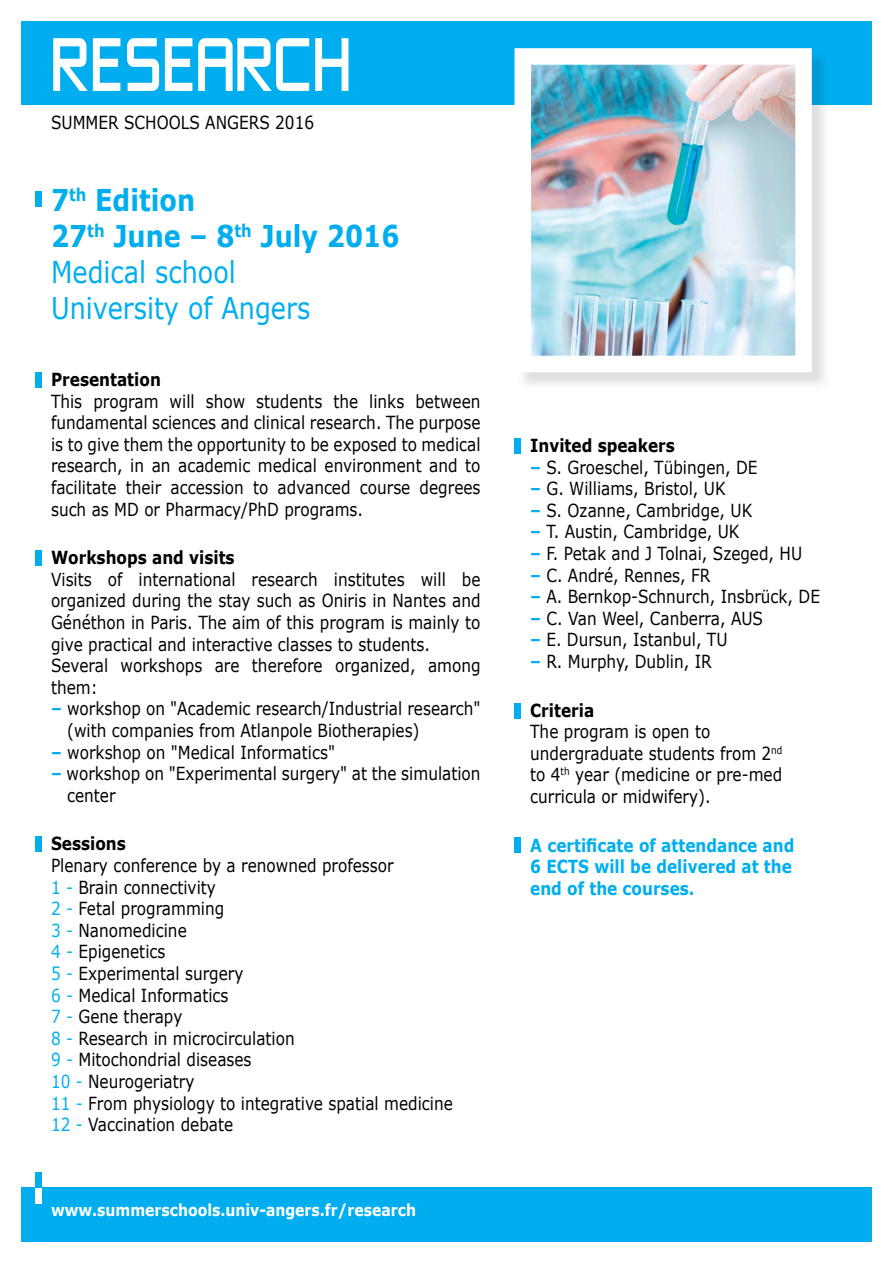
<style>
.page{position:relative;width:893px;height:1263px;background:#fff}
.page>*{position:absolute;margin:0;border:0;box-sizing:border-box;transform-origin:0 0}
.t1{font:69.6px "Zeroes Three Univ Angers";color:#fff;scale:.85 1}
.t2{font:30px/36px "Verdana";color:#00aeef;scale:.85 1}
.t3{font:18px/21.6px "Verdana";color:#000;scale:.85 1}
.t4{font:700 18px/21.6px "Verdana";color:#00aeef;scale:.85 1}
.t5{font:700 18px "Verdana";color:#000;scale:.85 1}
.t6{font:700 16.5px "Verdana";color:#fff;scale:.85 1}
.s1{font-weight:700}
.s2{font-weight:700;color:#00aeef}
.s3{color:#00aeef}
</style>
<div class="page">
<div style="left:21px;top:21px;width:851px;height:84px;background:#00aeef"></div>
<img style="left:531px;top:65px;width:264px;height:290px">
<div style="left:514px;top:48px;width:298px;height:324px;border:16px solid #fff"></div>
<div style="left:35px;top:191px;width:7px;height:16px;background:#00aeef"></div>
<div style="left:21px;top:1188px;width:851px;height:54px;background:#00aeef"></div>
<div style="left:36px;top:372px;width:6px;height:16px;background:#00aeef"></div>
<div style="left:514px;top:438px;width:7px;height:16px;background:#00aeef"></div>
<div style="left:514px;top:703px;width:7px;height:16px;background:#00aeef"></div>
<div style="left:514px;top:837px;width:7px;height:16px;background:#00aeef"></div>
<div style="left:35px;top:550px;width:6px;height:15px;background:#00aeef"></div>
<div style="left:35px;top:836px;width:6px;height:16px;background:#00aeef"></div>
<div style="left:35px;top:1172px;width:6px;height:16px;background:#00aeef"></div>
<div style="left:35px;top:1188px;width:6px;height:15px;background:#fff"></div>
<h1 class="t1" style="left:51px;top:25px;width:355px">RESEARCH</h1>
<p class="t3" style="left:51px;top:111px;width:311px">SUMMER SCHOOLS ANGERS 2016</p>
<h2 class="t2" style="left:51px;top:182px;width:411px"><span class="s1">7</span><sup>th</sup> <span class="s1">Edition<br>27</span><sup>th</sup> <span class="s1">June – 8</span><sup>th</sup> <span class="s1">July 2016<br></span>Medical school<br>University of Angers</h2>
<p class="t5" style="left:51px;top:367px;width:131px">Presentation</p>
<p class="t3" style="left:51px;top:390px;width:507px;text-align:justify">This program will show students the links between fundamental sciences and clinical research. The purpose is to give them the opportunity to be exposed to medical research, in an academic medical environment and to facilitate their accession to advanced course degrees such as MD or Pharmacy/PhD programs.</p>
<p class="t5" style="left:51px;top:545px;width:218px">Workshops and visits</p>
<p class="t3" style="left:51px;top:568px;width:507px">Visits of international research institutes will be organized during the stay such as Oniris in Nantes and Généthon in Paris. The aim of this program is mainly to give practical and interactive classes to students.<br>Several workshops are therefore organized, among them:</p>
<p class="t3" style="left:67px;top:698px;width:488px;text-indent:-16px"><span class="s2">–</span> workshop on "Academic research/Industrial research" (with companies from Atlanpole Biotherapies)</p>
<p class="t3" style="left:51px;top:741px;width:336px"><span class="s2">–</span> workshop on "Medical Informatics"</p>
<p class="t3" style="left:67px;top:763px;width:488px;text-indent:-16px"><span class="s2">–</span> workshop on "Experimental surgery" at the simulation center</p>
<p class="t5" style="left:51px;top:831px;width:90px">Sessions</p>
<p class="t3" style="left:51px;top:854px;width:474px">Plenary conference by a renowned professor<br><span class="s3">1 -</span> Brain connectivity<br><span class="s3">2 -</span> Fetal programming<br><span class="s3">3 -</span> Nanomedicine<br><span class="s3">4 -</span> Epigenetics<br><span class="s3">5 -</span> Experimental surgery<br><span class="s3">6 -</span> Medical Informatics<br><span class="s3">7 -</span> Gene therapy<br><span class="s3">8 -</span> Research in microcirculation<br><span class="s3">9 -</span> Mitochondrial diseases<br><span class="s3">10 -</span> Neurogeriatry<br><span class="s3">11 -</span> From physiology to integrative spatial medicine<br><span class="s3">12 -</span> Vaccination debate</p>
<p class="t6" style="left:51px;top:1198px;width:431px">www.summerschools.univ-angers.fr/research</p>
<p class="t5" style="left:530px;top:433px;width:172px">Invited speakers</p>
<p class="t3" style="left:530px;top:456px;width:269px"><span class="s2">–</span> S. Groeschel, Tübingen, DE</p>
<p class="t3" style="left:530px;top:478px;width:231px"><span class="s2">–</span> G. Williams, Bristol, UK</p>
<p class="t3" style="left:530px;top:499px;width:263px"><span class="s2">–</span> S. Ozanne, Cambridge, UK</p>
<p class="t3" style="left:530px;top:521px;width:248px"><span class="s2">–</span> T. Austin, Cambridge, UK</p>
<p class="t3" style="left:530px;top:542px;width:322px"><span class="s2">–</span> F. Petak and J Tolnai, Szeged, HU</p>
<p class="t3" style="left:530px;top:564px;width:214px"><span class="s2">–</span> C. André, Rennes, FR</p>
<p class="t3" style="left:530px;top:586px;width:342px"><span class="s2">–</span> A. Bernkop-Schnurch, Insbrück, DE</p>
<p class="t3" style="left:530px;top:607px;width:275px"><span class="s2">–</span> C. Van Weel, Canberra, AUS</p>
<p class="t3" style="left:530px;top:629px;width:234px"><span class="s2">–</span> E. Dursun, Istanbul, TU</p>
<p class="t3" style="left:530px;top:650px;width:215px"><span class="s2">–</span> R. Murphy, Dublin, IR</p>
<p class="t5" style="left:530px;top:697px;width:77px">Criteria</p>
<p class="t3" style="left:530px;top:721px;width:298px">The program is open to undergraduate students from 2<sup>nd </sup>to 4<sup>th</sup> year (medicine or pre-med curricula or midwifery).</p>
<p class="t4" style="left:530px;top:834px;width:312px">A certificate of attendance and<br>6 ECTS will be delivered at the end of the courses.</p>
</div>
